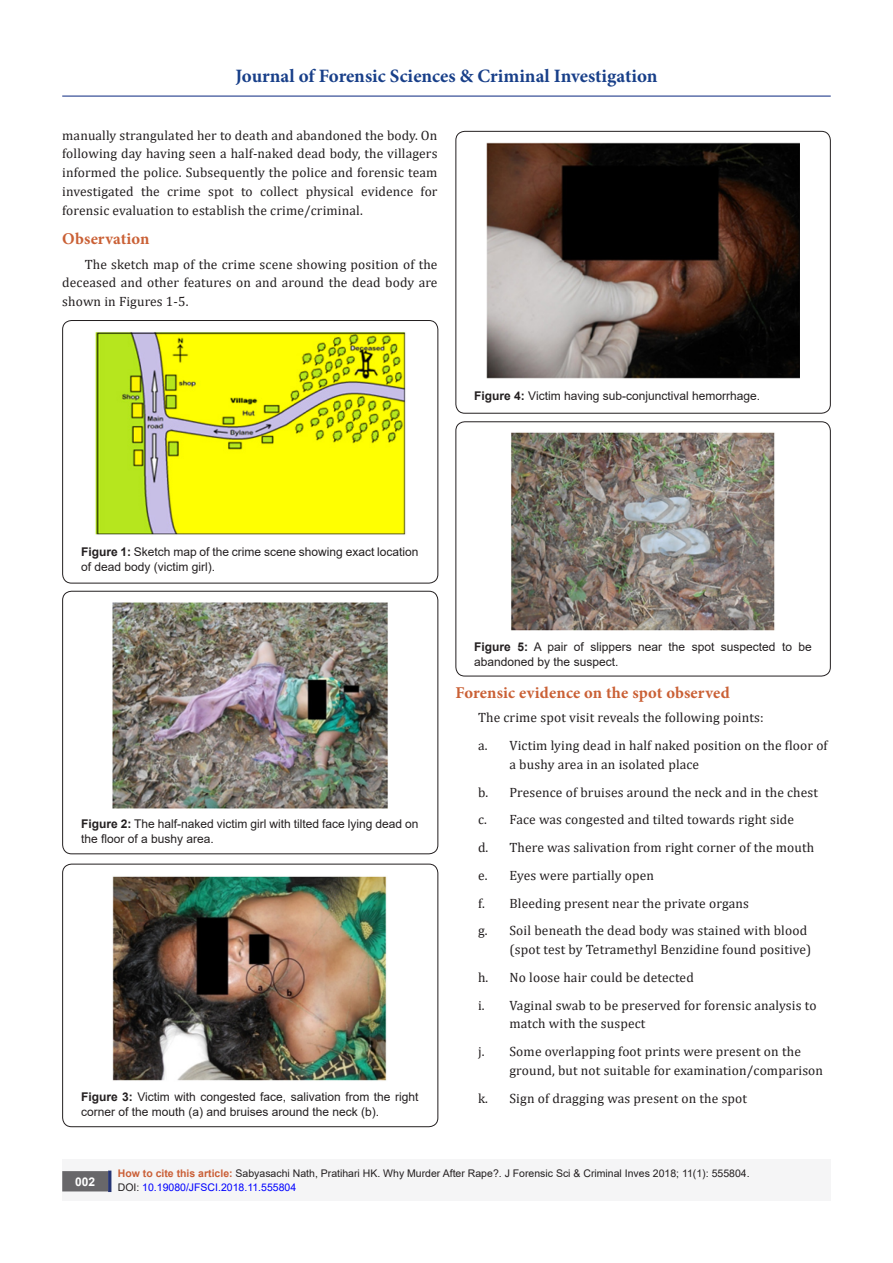
<style>
.page{position:relative;width:893px;height:1263px;background:#fff}
.page>*{position:absolute;margin:0;border:0;box-sizing:border-box;transform-origin:0 0}
.t1{font:700 18.9px "Minion Pro";color:#183f89}
.t2{font:700 16.5px "Minion Pro";letter-spacing:.01em;color:#ca6035}
.t3{font:13.5px/18.8px "Cambria";letter-spacing:.01em;color:#231f20}
.t4{font:12px/14.4px "Arial";color:#231f20}
.t5{font:700 12px "Arial";color:#fff}
.t6{font:10.5px/13.5px "Arial";color:#231f20}
.s1{font-weight:700}
.s2{font-weight:700;color:#ca5f37}
.s3{color:#00f}
</style>
<div class="page">
<hr style="left:62px;top:96px;width:769px;height:1px;background:#253f8e">
<div style="left:62px;top:1160px;width:769px;height:41px;background:#f5f5f6"></div>
<div style="left:63px;top:1172px;width:44px;height:19px;background:#68676a"></div>
<div style="left:62px;top:1171px;width:46px;height:20px;border:2px solid #68676a"></div>
<div style="left:108px;top:1170px;width:3px;height:22px;background:#253474;border:2px solid #253474"></div>
<div style="left:62px;top:320px;width:376px;height:263px;border:1px solid #231f20;border-radius:9px"></div>
<img style="left:95px;top:332px;width:311px;height:203px">
<div style="left:62px;top:591px;width:376px;height:263px;border:1px solid #231f20;border-radius:9px"></div>
<img style="left:112px;top:602px;width:276px;height:206px">
<div style="left:62px;top:864px;width:376px;height:263px;border:1px solid #231f20;border-radius:9px"></div>
<img style="left:113px;top:876px;width:274px;height:205px">
<div style="left:455px;top:131px;width:376px;height:283px;border:1px solid #231f20;border-radius:9px"></div>
<img style="left:487px;top:142px;width:313px;height:237px">
<div style="left:455px;top:421px;width:376px;height:255px;border:1px solid #231f20;border-radius:9px"></div>
<img style="left:511px;top:432px;width:264px;height:199px">
<h1 class="t1" style="left:235px;top:63px;width:423px">Journal of Forensic Sciences &amp; Criminal Investigation</h1>
<p class="t3" style="left:62px;top:125px;width:377px;text-align:justify">manually strangulated her to death and abandoned the body. On following day having seen a half-naked dead body, the villagers informed the police. Subsequently the police and forensic team investigated the crime spot to collect physical evidence for forensic evaluation to establish the crime/criminal.</p>
<p class="t2" style="left:62px;top:227px;width:89px">Observation</p>
<p class="t3" style="left:62px;top:254px;width:377px;text-align:justify;text-indent:22px">The sketch map of the crime scene showing position of the deceased and other features on and around the dead body are shown in Figures 1-5.</p>
<p class="t4" style="left:474px;top:388px;width:287px"><span class="s1">Figure 4:</span> Victim having sub-conjunctival hemorrhage.</p>
<p class="t4" style="left:81px;top:545px;width:339px"><span class="s1">Figure 1:</span> Sketch map of the crime scene showing exact location of dead body (victim girl).</p>
<p class="t4" style="left:81px;top:817px;width:339px"><span class="s1">Figure 2:</span> The half-naked victim girl with tilted face lying dead on the floor of a bushy area.</p>
<p class="t4" style="left:81px;top:1090px;width:339px"><span class="s1">Figure 3:</span> Victim with congested face, salivation from the right corner of the mouth (a) and bruises around the neck (b).</p>
<p class="t4" style="left:474px;top:640px;width:339px"><span class="s1">Figure 5:</span> A pair of slippers near the spot suspected to be abandoned by the suspect.</p>
<p class="t2" style="left:455px;top:681px;width:276px">Forensic evidence on the spot observed</p>
<p class="t3" style="left:478px;top:708px;width:287px">The crime spot visit reveals the following points:</p>
<p class="t3" style="left:509px;top:736px;width:320px;text-indent:-31px">a. Victim lying dead in half naked position on the floor of a bushy area in an isolated place</p>
<p class="t3" style="left:478px;top:782px;width:342px">b. Presence of bruises around the neck and in the chest</p>
<p class="t3" style="left:478px;top:810px;width:318px">c. Face was congested and tilted towards right side</p>
<p class="t3" style="left:478px;top:838px;width:338px">d. There was salivation from right corner of the mouth</p>
<p class="t3" style="left:478px;top:866px;width:178px">e. Eyes were partially open</p>
<p class="t3" style="left:478px;top:893px;width:272px">f. Bleeding present near the private organs</p>
<p class="t3" style="left:509px;top:921px;width:303px;text-indent:-31px">g. Soil beneath the dead body was stained with blood (spot test by Tetramethyl Benzidine found positive)</p>
<p class="t3" style="left:478px;top:968px;width:217px">h. No loose hair could be detected</p>
<p class="t3" style="left:509px;top:995px;width:309px;text-indent:-31px">i. Vaginal swab to be preserved for forensic analysis to match with the suspect</p>
<p class="t3" style="left:509px;top:1042px;width:315px;text-indent:-31px">j. Some overlapping foot prints were present on the ground, but not suitable for examination/comparison</p>
<p class="t3" style="left:478px;top:1088px;width:271px">k. Sign of dragging was present on the spot</p>
<p class="t5" style="left:75px;top:1173px;width:22px">002</p>
<p class="t6" style="left:118px;top:1167px;width:633px"><span class="s2">How to cite this article:</span> Sabyasachi Nath, Pratihari HK. Why Murder After Rape?. J Forensic Sci &amp; Criminal Inves 2018; 11(1): 555804.<br>DOI: <span class="s3">10.19080/JFSCI.2018.11.555804</span></p>
</div>
